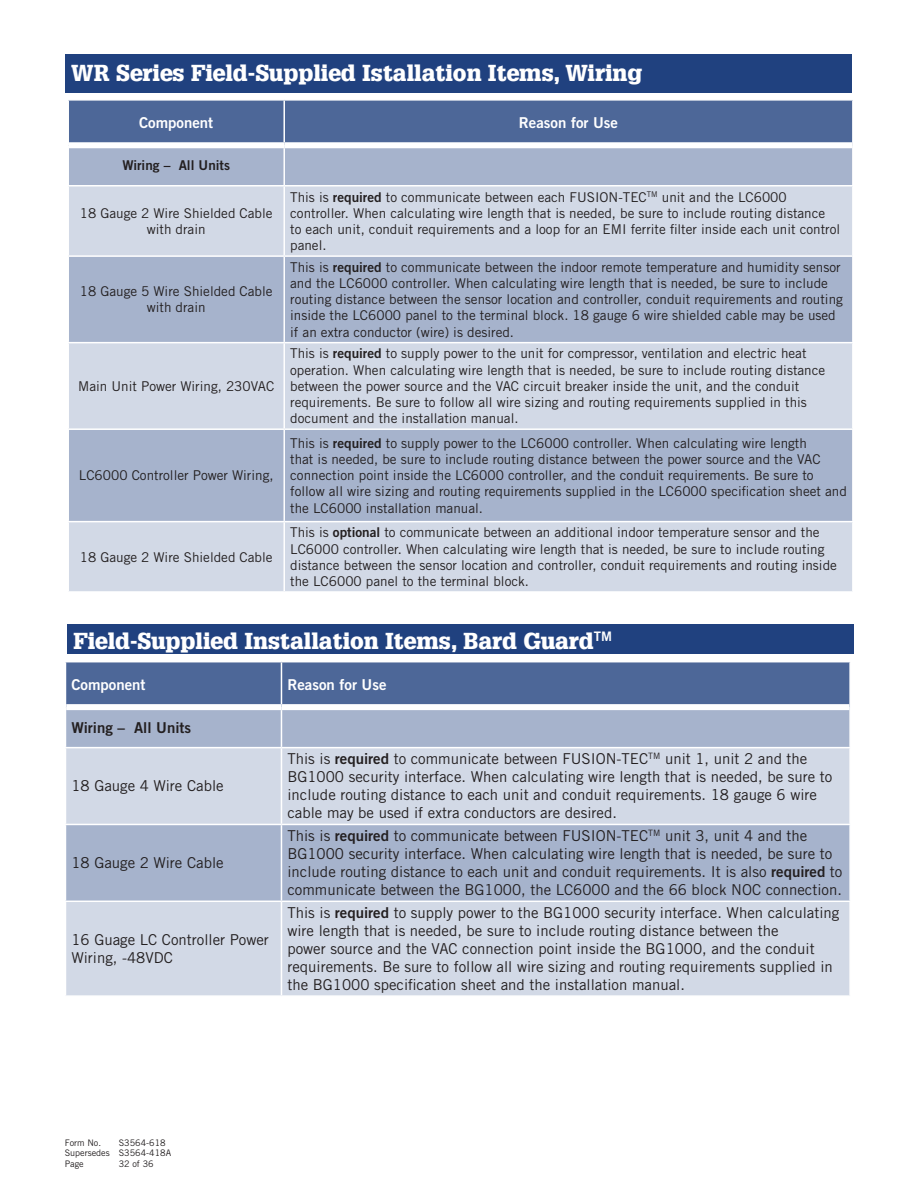
<style>
.page{position:relative;width:918px;height:1188px;background:#fff}
.page>*{position:absolute;margin:0;border:0;box-sizing:border-box;transform-origin:0 0}
.t1{font:900 22.5px "Glypha 75";color:#fff}
.t2{font:15px/18px "Trade Gothic LT Std";color:#231f20}
.t3{font:15px "Trade Gothic LT Std Bd 2";color:#fff}
.t4{font:15px "Trade Gothic LT Std Bd 2";color:#231f20}
.t5{font:13.5px/16.2px "Trade Gothic LT Std";color:#231f20}
.t6{font:13.5px "Trade Gothic LT Std Bd 2";color:#231f20}
.t7{font:9px/10.5px "Trade Gothic LT Std";color:#231f20}
.s1{font-family:"Trade Gothic LT Std Bd 2"}
</style>
<div class="page">
<div style="left:65px;top:54px;width:787px;height:39px;background:#20417f"></div>
<div style="left:69px;top:101px;width:783px;height:41px;background:#4d6798"></div>
<div style="left:69px;top:148px;width:783px;height:37px;background:#a6b3cc"></div>
<svg style="left:69px;top:187px;width:783px;height:404px;background:#bec8da"></svg>
<hr style="left:283px;top:101px;width:2px;height:41px;background:#fff">
<hr style="left:283px;top:148px;width:2px;height:37px;background:#fff">
<hr style="left:283px;top:187px;width:2px;height:68px;background:#fff">
<hr style="left:67px;top:255px;width:217px;height:2px;background:#fff">
<hr style="left:284px;top:255px;width:570px;height:2px;background:#fff">
<hr style="left:283px;top:257px;width:2px;height:85px;background:#fff">
<hr style="left:67px;top:342px;width:217px;height:1px;background:#fff">
<hr style="left:284px;top:342px;width:570px;height:1px;background:#fff">
<hr style="left:283px;top:343px;width:2px;height:85px;background:#fff">
<hr style="left:67px;top:428px;width:217px;height:2px;background:#fff">
<hr style="left:284px;top:428px;width:570px;height:2px;background:#fff">
<hr style="left:283px;top:430px;width:2px;height:91px;background:#fff">
<hr style="left:67px;top:521px;width:217px;height:1px;background:#fff">
<hr style="left:284px;top:521px;width:570px;height:1px;background:#fff">
<hr style="left:283px;top:522px;width:2px;height:69px;background:#fff">
<div style="left:67px;top:624px;width:787px;height:29px;background:#20417f"></div>
<div style="left:66px;top:662px;width:783px;height:42px;background:#4d6798"></div>
<div style="left:66px;top:710px;width:783px;height:37px;background:#a6b3cc"></div>
<svg style="left:66px;top:748px;width:783px;height:247px;background:#c4cdde"></svg>
<hr style="left:281px;top:662px;width:1px;height:42px;background:#fff">
<hr style="left:281px;top:710px;width:1px;height:37px;background:#fff">
<hr style="left:281px;top:748px;width:1px;height:76px;background:#fff">
<hr style="left:65px;top:824px;width:216px;height:1px;background:#fff">
<hr style="left:281px;top:824px;width:570px;height:1px;background:#fff">
<hr style="left:281px;top:825px;width:1px;height:76px;background:#fff">
<hr style="left:65px;top:901px;width:216px;height:1px;background:#fff">
<hr style="left:281px;top:901px;width:570px;height:1px;background:#fff">
<hr style="left:281px;top:902px;width:1px;height:93px;background:#fff">
<p class="t1" style="left:71px;top:59px;width:573px">WR Series Field-Supplied Istallation Items, Wiring</p>
<p class="t3" style="left:139px;top:113px;width:76px">Component</p>
<p class="t3" style="left:519px;top:113px;width:101px">Reason for Use</p>
<p class="t6" style="left:122px;top:157px;width:109px">Wiring – All Units</p>
<p class="t5" style="left:80px;top:205px;width:194px;text-align:center">18 Gauge 2 Wire Shielded Cable with drain</p>
<p class="t5" style="left:290px;top:188px;width:552px">This is <span class="s1">required</span> to communicate between each FUSION-TEC<sup>TM</sup> unit and the LC6000 controller. When calculating wire length that is needed, be sure to include routing distance<br>to each unit, conduit requirements and a loop for an EMI ferrite filter inside each unit control panel.</p>
<p class="t5" style="left:80px;top:283px;width:194px;text-align:center">18 Gauge 5 Wire Shielded Cable with drain</p>
<p class="t5" style="left:78px;top:378px;width:198px">Main Unit Power Wiring, 230VAC</p>
<p class="t5" style="left:79px;top:467px;width:196px">LC6000 Controller Power Wiring,</p>
<p class="t5" style="left:80px;top:549px;width:194px">18 Gauge 2 Wire Shielded Cable</p>
<p class="t5" style="left:290px;top:259px;width:554px">This is <span class="s1">required</span> to communicate between the indoor remote temperature and humidity sensor and the LC6000 controller. When calculating wire length that is needed, be sure to include routing distance between the sensor location and controller, conduit requirements and routing inside the LC6000 panel to the terminal block. 18 gauge 6 wire shielded cable may be used if an extra conductor (wire) is desired.</p>
<p class="t5" style="left:290px;top:345px;width:537px">This is <span class="s1">required</span> to supply power to the unit for compressor, ventilation and electric heat operation. When calculating wire length that is needed, be sure to include routing distance between the power source and the VAC circuit breaker inside the unit, and the conduit requirements. Be sure to follow all wire sizing and routing requirements supplied in this document and the installation manual.</p>
<p class="t5" style="left:290px;top:435px;width:558px">This is <span class="s1">required</span> to supply power to the LC6000 controller. When calculating wire length<br>that is needed, be sure to include routing distance between the power source and the VAC connection point inside the LC6000 controller, and the conduit requirements. Be sure to follow all wire sizing and routing requirements supplied in the LC6000 specification sheet and the LC6000 installation manual.</p>
<p class="t5" style="left:290px;top:524px;width:548px">This is <span class="s1">optional</span> to communicate between an additional indoor temperature sensor and the LC6000 controller. When calculating wire length that is needed, be sure to include routing distance between the sensor location and controller, conduit requirements and routing inside the LC6000 panel to the terminal block.</p>
<p class="t1" style="left:73px;top:627px;width:541px">Field-Supplied Installation Items, Bard Guard<sup>TM</sup></p>
<p class="t3" style="left:71px;top:675px;width:76px">Component</p>
<p class="t3" style="left:287px;top:675px;width:101px">Reason for Use</p>
<p class="t4" style="left:71px;top:718px;width:121px">Wiring – All Units</p>
<p class="t2" style="left:71px;top:777px;width:154px">18 Gauge 4 Wire Cable</p>
<p class="t2" style="left:71px;top:854px;width:154px">18 Gauge 2 Wire Cable</p>
<p class="t2" style="left:71px;top:931px;width:199px">16 Guage LC Controller Power<br>Wiring, -48VDC</p>
<p class="t2" style="left:287px;top:750px;width:546px">This is <span class="s1">required</span> to communicate between FUSION-TEC<sup>TM</sup> unit 1, unit 2 and the BG1000 security interface. When calculating wire length that is needed, be sure to include routing distance to each unit and conduit requirements. 18 gauge 6 wire cable may be used if extra conductors are desired.</p>
<p class="t2" style="left:287px;top:827px;width:556px">This is <span class="s1">required</span> to communicate between FUSION-TEC<sup>TM</sup> unit 3, unit 4 and the BG1000 security interface. When calculating wire length that is needed, be sure to include routing distance to each unit and conduit requirements. It is also <span class="s1">required</span> to communicate between the BG1000, the LC6000 and the 66 block NOC connection.</p>
<p class="t2" style="left:287px;top:904px;width:554px">This is <span class="s1">required</span> to supply power to the BG1000 security interface. When calculating wire length that is needed, be sure to include routing distance between the<br>power source and the VAC connection point inside the BG1000, and the conduit requirements. Be sure to follow all wire sizing and routing requirements supplied in the BG1000 specification sheet and the installation manual.</p>
<p class="t7" style="left:65px;top:1137px;width:108px;text-indent:54px">S3564-618<br>Supersedes S3564-418A<br>Page</p>
<p class="t7" style="left:65px;top:1137px;width:38px">Form No.</p>
<p class="t7" style="left:119px;top:1158px;width:36px">32 of 36</p>
</div>
